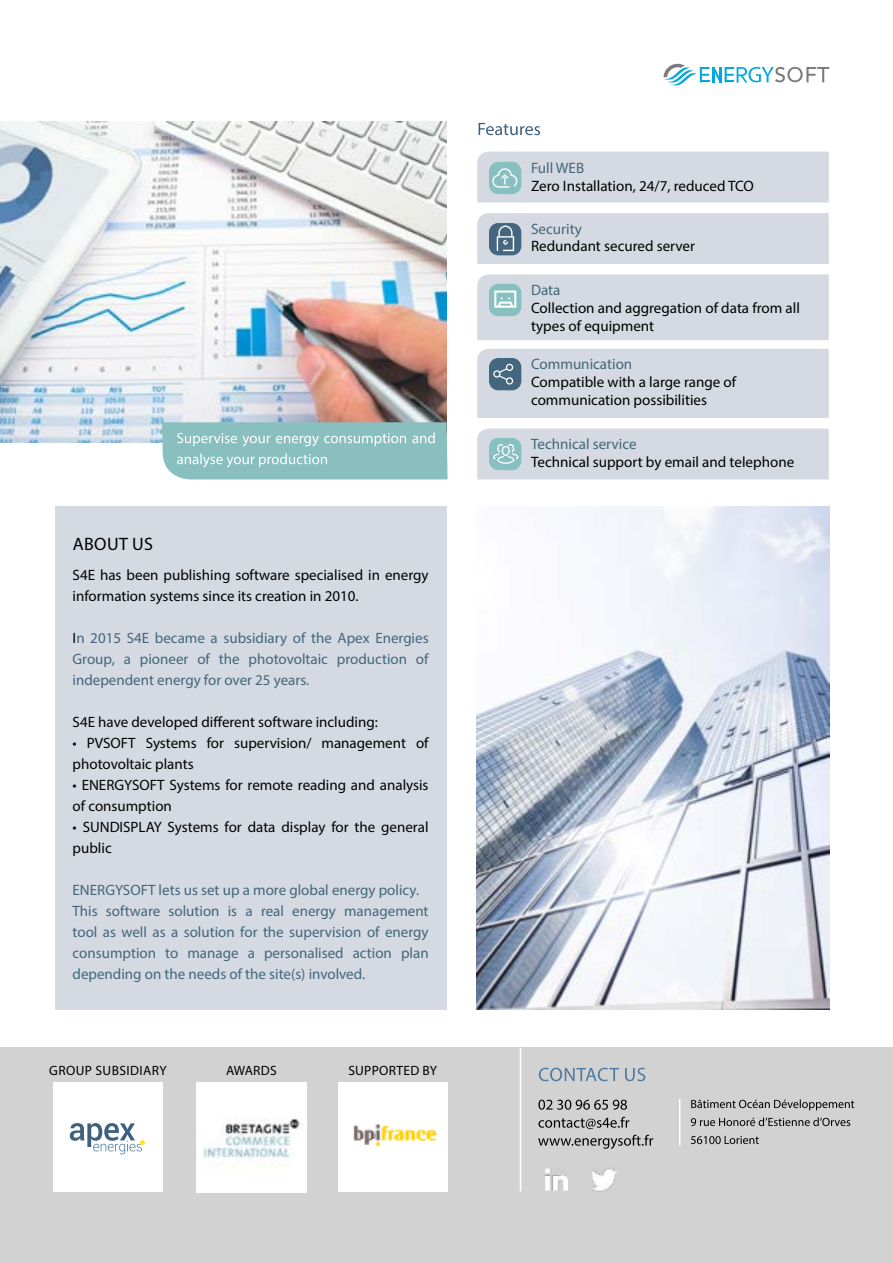
<style>
.page{position:relative;width:893px;height:1263px;background:#fff}
.page>*{position:absolute;margin:0;border:0;box-sizing:border-box;transform-origin:0 0}
.t1{font:18px "Myriad Pro";letter-spacing:.02em;color:#020203}
.t2{font:15px/21px "Myriad Pro";color:#42677b;text-align:justify}
.t3{font:15px/21px "Myriad Pro";color:#020203}
.t4{font:15px/17.9px "Myriad Pro";color:#000}
.t5{font:13.5px "Myriad Pro";letter-spacing:.02em;color:#000}
.s1{color:#020203}
</style>
<div class="page">
<img style="left:0;top:121px;width:446px;height:321px">
<div style="left:0;top:1048px;width:893px;height:215px;background:#d2d2d2"></div>
<svg style="left:479px;top:123px;width:61px;height:12px"></svg>
<svg style="left:538px;top:1135px;width:115px;height:14px"></svg>
<svg style="left:538px;top:1117px;width:91px;height:12px"></svg>
<svg style="left:538px;top:1100px;width:89px;height:10px"></svg>
<svg style="left:539px;top:1068px;width:106px;height:13px"></svg>
<img style="left:546px;top:1168px;width:22px;height:22px">
<img style="left:592px;top:1168px;width:24px;height:24px">
<div style="left:53px;top:1082px;width:110px;height:110px;background:#fff"></div>
<div style="left:338px;top:1082px;width:110px;height:110px;background:#fff"></div>
<img style="left:353px;top:1124px;width:85px;height:23px">
<div style="left:55px;top:506px;width:391px;height:504px;background:#d5d9e2"></div>
<hr style="left:520px;top:1048px;width:1px;height:143px;background:#fff">
<svg style="left:691px;top:1136px;width:68px;height:8px"></svg>
<svg style="left:691px;top:1117px;width:159px;height:9px"></svg>
<svg style="left:691px;top:1099px;width:163px;height:11px"></svg>
<hr style="left:679px;top:1099px;width:1px;height:46px;background:#fff">
<svg style="left:477px;top:152px;width:352px;height:51px;background:#d2d8e0"></svg>
<svg style="left:477px;top:213px;width:352px;height:51px;background:#cfd4dd"></svg>
<div style="left:477px;top:274px;width:352px;height:66px;background:#d5d9e2"></div>
<div style="left:477px;top:349px;width:352px;height:69px;background:#d5d9e2"></div>
<svg style="left:477px;top:428px;width:352px;height:51px;background:#d2d8e1"></svg>
<svg style="left:162px;top:422px;width:286px;height:57px;background:#92c3c3"></svg>
<img style="left:197px;top:1082px;width:109px;height:110px">
<img style="left:476px;top:506px;width:353px;height:504px">
<svg style="left:663px;top:64px;width:166px;height:22px"></svg>
<svg style="left:70px;top:1123px;width:75px;height:31px"></svg>
<p class="t1" style="left:73px;top:532px;width:82px">ABOUT US</p>
<p class="t3" style="left:73px;top:564px;width:357px">S4E has been publishing software specialised in energy information systems since its creation in 2010.</p>
<p class="t2" style="left:73px;top:627px;width:357px"><span class="s1">I</span>n 2015 S4E became a subsidiary of the Apex Energies Group, a pioneer of the photovoltaic production of independent energy for over 25 years.</p>
<p class="t3" style="left:73px;top:711px;width:307px">S4E have developed different software including:</p>
<p class="t3" style="left:73px;top:732px;width:358px">• PVSOFT Systems for supervision/ management of photovoltaic plants</p>
<p class="t3" style="left:73px;top:774px;width:357px">• ENERGYSOFT Systems for remote reading and analysis of consumption</p>
<p class="t3" style="left:73px;top:816px;width:357px">• SUNDISPLAY Systems for data display for the general public</p>
<p class="t2" style="left:73px;top:879px;width:358px;text-align:left">ENERGYSOFT lets us set up a more global energy policy.<br>This software solution is a real energy management tool as well as a solution for the supervision of energy consumption to manage a personalised action plan depending on the needs of the site(s) involved.</p>
<p class="t5" style="left:49px;top:1062px;width:119px">GROUP SUBSIDIARY</p>
<p class="t5" style="left:226px;top:1062px;width:52px">AWARDS</p>
<p class="t5" style="left:348px;top:1062px;width:90px">SUPPORTED BY</p>
<p class="t2" style="left:531px;top:157px;width:55px">Full WEB</p>
<p class="t4" style="left:531px;top:177px;width:224px">Zero Installation, 24/7, reduced TCO</p>
<p class="t2" style="left:531px;top:218px;width:52px">Security</p>
<p class="t4" style="left:531px;top:237px;width:166px">Redundant secured server</p>
<p class="t2" style="left:531px;top:279px;width:31px">Data</p>
<p class="t4" style="left:531px;top:299px;width:270px">Collection and aggregation of data from all types of equipment</p>
<p class="t2" style="left:531px;top:353px;width:103px">Communication</p>
<p class="t4" style="left:531px;top:373px;width:207px">Compatible with a large range of communication possibilities</p>
<p class="t2" style="left:531px;top:433px;width:107px">Technical service</p>
<p class="t4" style="left:531px;top:453px;width:265px">Technical support by email and telephone</p>
</div>
